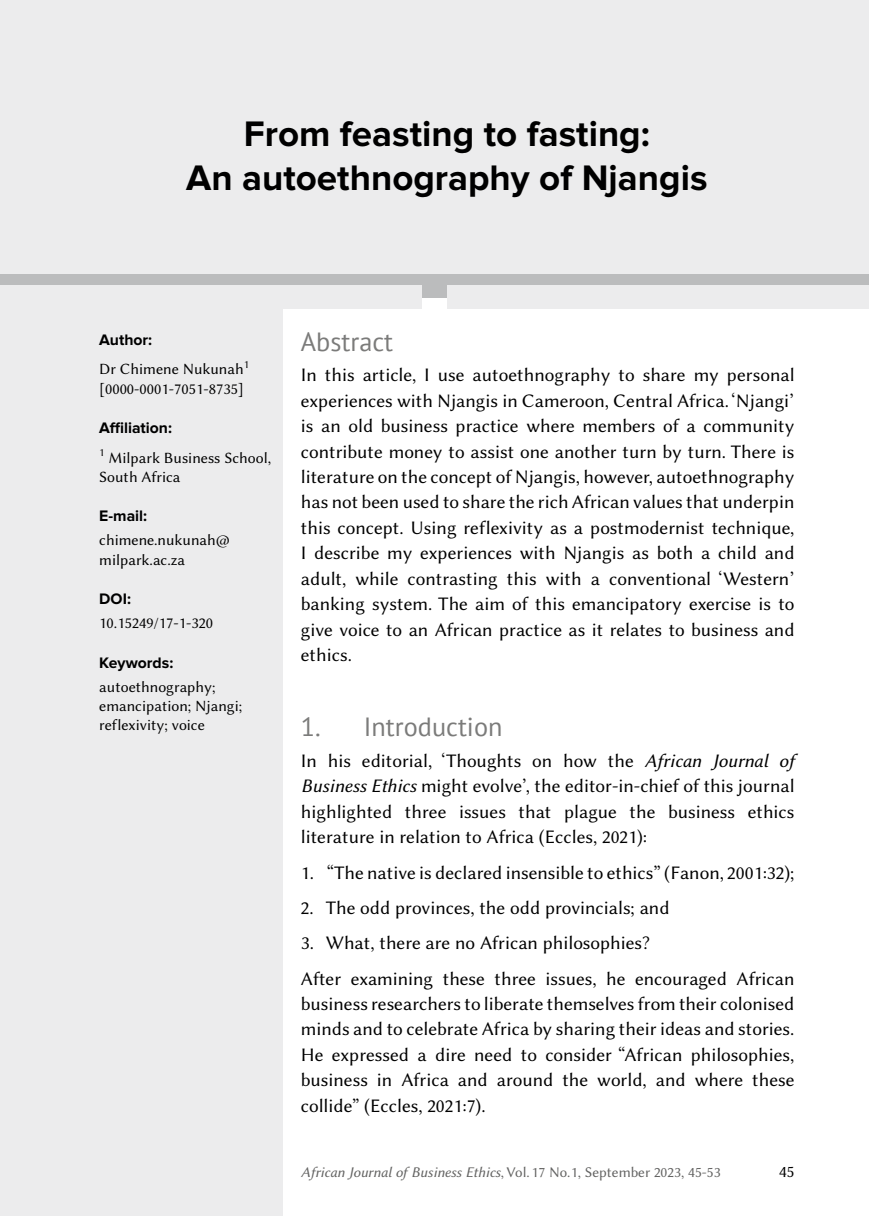
<style>
.page{position:relative;width:869px;height:1216px;background:#fff}
.page>*{position:absolute;margin:0;border:0;box-sizing:border-box;transform-origin:0 0}
.t1{font:700 36.75px/43.8px "Proxima Nova";color:#000;text-align:center}
.t2{font:26.25px "PT Sans";color:#7b7b7a}
.t3{font:19.25px/25.4px "Lin Biolinum O";color:#000;text-align:justify}
.t4{font:16.62px "Lin Biolinum O";color:#000}
.t5{font:15.75px/19.2px "Lin Biolinum O";color:#000}
.t6{font:700 15.75px "Proxima Nova";color:#000}
.t7{font:14.88px "Lin Biolinum O";color:#636362}
.s1{font-family:"Lin Biolinum OI"}
</style>
<div class="page">
<div style="left:0;top:274px;width:283px;height:941px;background:#ececed"></div>
<div style="left:0;top:0;width:868px;height:283px;background:#ececed"></div>
<div style="left:0;top:274px;width:868px;height:23px;background:#bbbcbd"></div>
<div style="left:446px;top:285px;width:422px;height:24px;background:#ececed"></div>
<div style="left:0;top:285px;width:422px;height:24px;background:#ececed"></div>
<h1 class="t1" style="left:186px;top:113px;width:522px">From feasting to fasting:<br>An autoethnography of Njangis</h1>
<p class="t6" style="left:99px;top:330px;width:54px">Author:</p>
<p class="t5" style="left:99px;top:360px;width:151px">Dr Chimene Nukunah<sup>1 </sup>[0000-0001-7051-8735]</p>
<p class="t6" style="left:99px;top:419px;width:74px">Affiliation:</p>
<p class="t5" style="left:99px;top:448px;width:173px"><sup>1</sup> Milpark Business School,<br>South Africa</p>
<p class="t6" style="left:99px;top:507px;width:49px">E-mail:</p>
<p class="t5" style="left:99px;top:531px;width:132px">chimene.nukunah@ milpark.ac.za</p>
<p class="t6" style="left:99px;top:589px;width:33px">DOI:</p>
<p class="t5" style="left:99px;top:613px;width:115px">10.15249/17-1-320</p>
<p class="t6" style="left:99px;top:653px;width:75px">Keywords:</p>
<p class="t5" style="left:99px;top:677px;width:144px">autoethnography; emancipation; Njangi; reflexivity; voice</p>
<h2 class="t2" style="left:301px;top:325px;width:94px">Abstract</h2>
<p class="t3" style="left:301px;top:362px;width:495px">In this article, I use autoethnography to share my personal experiences with Njangis in Cameroon, Central Africa. ‘Njangi’ is an old business practice where members of a community contribute money to assist one another turn by turn. There is literature on the concept of Njangis, however, autoethnography has not been used to share the rich African values that underpin this concept. Using reflexivity as a postmodernist technique, I describe my experiences with Njangis as both a child and adult, while contrasting this with a conventional ‘Western’ banking system. The aim of this emancipatory exercise is to give voice to an African practice as it relates to business and ethics.</p>
<h2 class="t2" style="left:301px;top:710px;width:203px">1. Introduction</h2>
<p class="t3" style="left:301px;top:748px;width:495px">In his editorial, ‘Thoughts on how the <span class="s1">African Journal of Business Ethics</span> might evolve’, the editor-in-chief of this journal highlighted three issues that plague the business ethics literature in relation to Africa (Eccles, 2021):</p>
<p class="t3" style="left:301px;top:859px;width:495px">1. “The native is declared insensible to ethics” (Fanon, 2001:32);</p>
<p class="t3" style="left:301px;top:895px;width:370px">2. The odd provinces, the odd provincials; and</p>
<p class="t3" style="left:301px;top:925px;width:495px;line-height:35.4px">3. What, there are no African philosophies?<br>After examining these three issues, he encouraged African</p>
<p class="t3" style="left:301px;top:991px;width:495px">business researchers to liberate themselves from their colonised minds and to celebrate Africa by sharing their ideas and stories.<br>He expressed a dire need to consider “African philosophies, business in Africa and around the world, and where these collide” (Eccles, 2021:7).</p>
<p class="t7" style="left:301px;top:1163px;width:421px"><span class="s1">African Journal of Business Ethics</span>, Vol. 17 No. 1, September 2023, 45‑53</p>
<p class="t4" style="left:778px;top:1162px;width:17px">45</p>
</div>
